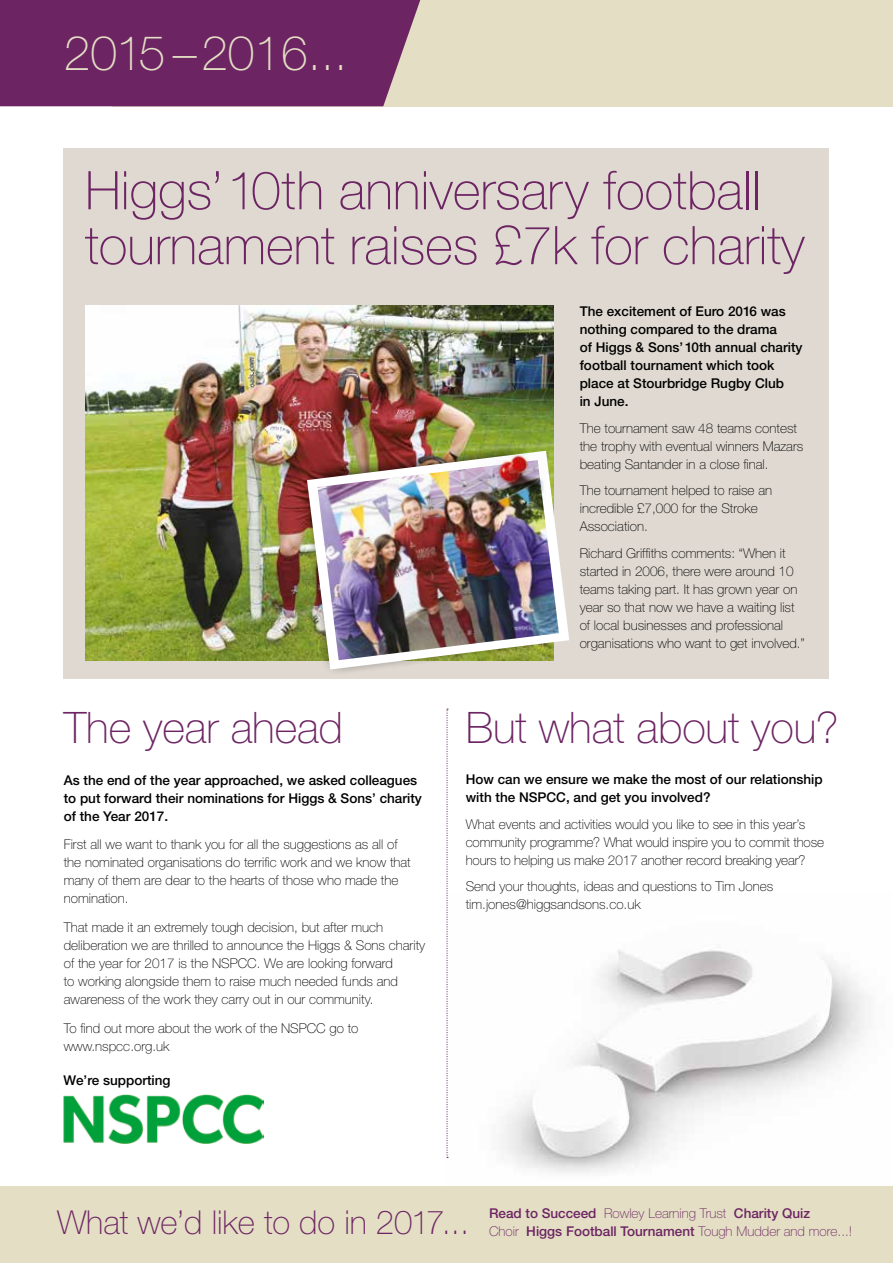
<style>
.page{position:relative;width:893px;height:1263px;background:#fff}
.page>*{position:absolute;margin:0;border:0;box-sizing:border-box;transform-origin:0 0}
.t1{font:100 53.25px/54.9px "Helvetica Neue";color:#6d2463}
.t2{font:100 48px "Helvetica Neue";color:#e3dec4}
.t3{font:100 43.5px "Helvetica Neue";color:#6d2463}
.t4{font:100 33px "Helvetica Neue";color:#6d2463}
.t5{font:100 13.5px/18px "Helvetica Neue";color:#000}
.t6{font:500 13.5px/18px "Helvetica Neue";color:#000}
.t7{font:500 13.5px/18px "Helvetica Neue";color:#6d2463}
.s1{font-weight:100}
</style>
<div class="page">
<img style="left:448px;top:947px;width:418px;height:226px">
<div style="left:64px;top:149px;width:765px;height:530px;background:#dfd9d1"></div>
<div style="left:0;top:1186px;width:893px;height:77px;background:#e3dec4"></div>
<div style="left:113px;top:0;width:780px;height:106px;background:#e3dec4"></div>
<div style="left:0;top:0;width:420px;height:106px;background:#6d2463"></div>
<img style="left:85px;top:306px;width:469px;height:354px">
<img style="left:64px;top:1094px;width:200px;height:49px">
<img style="left:284px;top:428px;width:270px;height:244px">
<img style="left:307px;top:451px;width:262px;height:218px">
<img style="left:317px;top:460px;width:242px;height:200px">
<img style="left:475px;top:443px;width:74px;height:58px">
<img style="left:498px;top:457px;width:31px;height:27px">
<svg style="left:446px;top:708px;width:2px;height:450px"></svg>
<h2 class="t2" style="left:64px;top:26px;width:285px">2015 – 2016...</h2>
<h1 class="t1" style="left:85px;top:163px;width:721px">Higgs’ 10th anniversary football tournament raises £7k for charity</h1>
<p class="t6" style="left:580px;top:302px;width:224px">The excitement of Euro 2016 was nothing compared to the drama<br>of Higgs &amp; Sons’ 10th annual charity football tournament which took place at Stourbridge Rugby Club<br>in June.</p>
<p class="t5" style="left:580px;top:419px;width:225px">The tournament saw 48 teams contest the trophy with eventual winners Mazars beating Santander in a close final.</p>
<p class="t5" style="left:580px;top:481px;width:194px">The tournament helped to raise an incredible £7,000 for the Stroke<br>Association.</p>
<p class="t5" style="left:580px;top:544px;width:227px">Richard Griffiths comments: “When it started in 2006, there were around 10 teams taking part. It has grown year on year so that now we have a waiting list of local businesses and professional organisations who want to get involved.”</p>
<h3 class="t3" style="left:64px;top:702px;width:281px">The year ahead</h3>
<h3 class="t3" style="left:466px;top:702px;width:375px">But what about you?</h3>
<p class="t6" style="left:64px;top:771px;width:360px">As the end of the year approached, we asked colleagues to put forward their nominations for Higgs &amp; Sons’ charity of the Year 2017.</p>
<p class="t5" style="left:64px;top:835px;width:348px">First all we want to thank you for all the suggestions as all of the nominated organisations do terrific work and we know that many of them are dear to the hearts of those who made the nomination.</p>
<p class="t5" style="left:64px;top:918px;width:363px">That made it an extremely tough decision, but after much deliberation we are thrilled to announce the Higgs &amp; Sons charity of the year for 2017 is the NSPCC. We are looking forward<br>to working alongside them to raise much needed funds and awareness of the work they carry out in our community.</p>
<p class="t5" style="left:64px;top:1019px;width:296px">To find out more about the work of the NSPCC go to www.nspcc.org.uk</p>
<p class="t6" style="left:64px;top:1071px;width:109px">We’re supporting</p>
<p class="t6" style="left:466px;top:770px;width:358px">How can we ensure we make the most of our relationship with the NSPCC, and get you involved?</p>
<p class="t5" style="left:466px;top:815px;width:360px">What events and activities would you like to see in this year’s community programme? What would inspire you to commit those hours to helping us make 2017 another record breaking year?</p>
<p class="t5" style="left:466px;top:877px;width:309px">Send your thoughts, ideas and questions to Tim Jones tim.jones@higgsandsons.co.uk</p>
<h3 class="t4" style="left:57px;top:1204px;width:414px">What we’d like to do in 2017...</h3>
<p class="t7" style="left:489px;top:1204px;width:365px">Read to Succeed <span class="s1">Rowley Learning Trust</span> Charity Quiz<br><span class="s1">Choir</span> Higgs Football Tournament <span class="s1">Tough Mudder and more...!</span></p>
</div>
